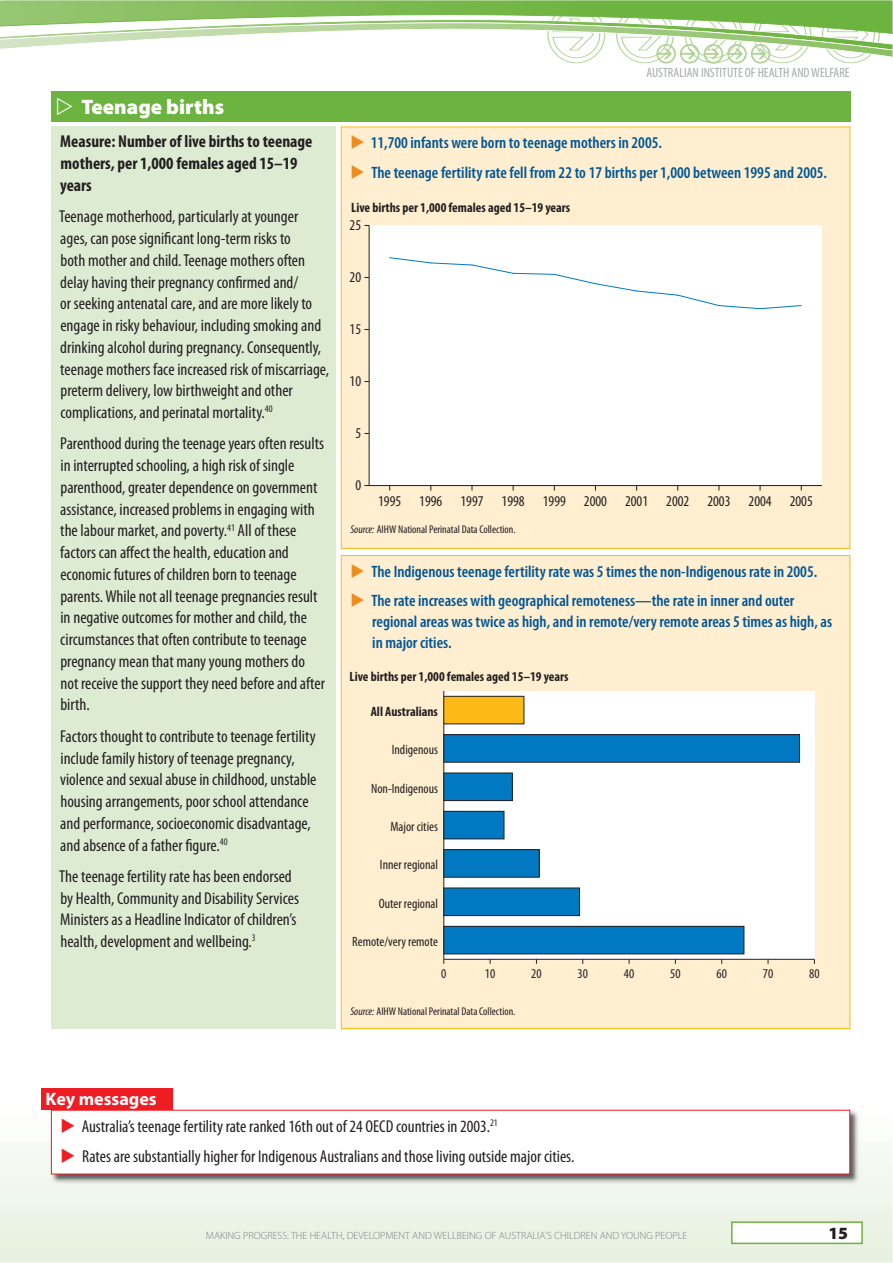
<style>
.page{position:relative;width:893px;height:1263px;background:#fff}
.page>*{position:absolute;margin:0;border:0;box-sizing:border-box;transform-origin:0 0}
.t1{font:900 21px "Myriad Pro";color:#fff}
.t2{font:700 18px "Myriad Pro";color:#fff}
.t3{font:condensed 17.25px/21.8px "Myriad Pro";color:#231f20}
.t4{font:700 condensed 17.25px/21.8px "Myriad Pro";color:#231f20}
.t5{font:900 17.25px "Myriad Pro";color:#231f20}
.t6{font:600 condensed 16.5px/29.5px "Myriad Pro";color:#005594}
.t7{font:condensed 15px "Myriad Pro";color:#231f20}
.t8{font:condensed 13.5px "Myriad Pro";color:#231f20}
.t9{font:700 condensed 13.5px "Myriad Pro";color:#231f20}
.t10{font:condensed 13.5px "Myriad Pro";color:#a8aaad}
.t11{font:condensed 11.25px "Myriad Pro";color:#231f20}
.t12{font:300 10.5px "Myriad Pro";color:#808285}
.s1{font-style:italic}
</style>
<div class="page">
<svg style="left:0;top:1088px;width:892px;height:175px"></svg>
<div style="left:732px;top:1222px;width:130px;height:21px;background:#fff"></div>
<div style="left:731px;top:1221px;width:132px;height:23px;border:1px solid #6db33f"></div>
<div style="left:341px;top:127px;width:509px;height:421px;background:#ffeecf"></div>
<div style="left:369px;top:225px;width:453px;height:261px;background:#fff"></div>
<hr style="left:369px;top:485px;width:453px;height:1px;background:#231f20">
<hr style="left:369px;top:225px;width:1px;height:261px;background:#231f20">
<svg style="left:389px;top:257px;width:413px;height:52px"></svg>
<div style="left:341px;top:556px;width:509px;height:473px;background:#ffeecf"></div>
<div style="left:444px;top:691px;width:370px;height:268px;background:#fff"></div>
<hr style="left:444px;top:959px;width:370px;height:1px;background:#231f20">
<hr style="left:443px;top:691px;width:1px;height:268px;background:#231f20">
<div style="left:444px;top:696px;width:80px;height:28px;background:#fdb916"></div>
<div style="left:444px;top:696px;width:80px;height:28px;border:1px solid #231f20"></div>
<div style="left:444px;top:735px;width:355px;height:27px;background:#0079c2"></div>
<div style="left:444px;top:734px;width:356px;height:28px;border:1px solid #231f20"></div>
<div style="left:444px;top:773px;width:68px;height:28px;background:#0079c2"></div>
<div style="left:444px;top:773px;width:68px;height:28px;border:1px solid #231f20"></div>
<div style="left:444px;top:811px;width:60px;height:28px;background:#0079c2"></div>
<div style="left:444px;top:811px;width:60px;height:28px;border:1px solid #231f20"></div>
<div style="left:444px;top:850px;width:95px;height:27px;background:#0079c2"></div>
<div style="left:444px;top:849px;width:95px;height:28px;border:1px solid #231f20"></div>
<div style="left:444px;top:888px;width:135px;height:28px;background:#0079c2"></div>
<div style="left:444px;top:888px;width:136px;height:28px;border:1px solid #231f20"></div>
<div style="left:444px;top:926px;width:300px;height:28px;background:#0079c2"></div>
<div style="left:444px;top:926px;width:300px;height:28px;border:1px solid #231f20"></div>
<div style="left:51px;top:126px;width:285px;height:903px;background:#ddebd3"></div>
<img style="left:51px;top:1109px;width:811px;height:77px">
<div style="left:51px;top:1110px;width:799px;height:64px;background:#fff"></div>
<div style="left:41px;top:1089px;width:132px;height:21px;background:#ee1d24"></div>
<svg style="left:0;top:0;width:892px;height:149px"></svg>
<p class="t1" style="left:81px;top:99px;width:144px">Teenage births</p>
<p class="t4" style="left:60px;top:132px;width:254px">Measure: Number of live births to teenage mothers, per 1,000 females aged 15–19 years</p>
<p class="t3" style="left:59px;top:207px;width:271px">Teenage motherhood, particularly at younger ages, can pose significant long-term risks to<br>both mother and child. Teenage mothers often delay having their pregnancy confirmed and/<br>or seeking antenatal care, and are more likely to engage in risky behaviour, including smoking and drinking alcohol during pregnancy. Consequently, teenage mothers face increased risk of miscarriage, preterm delivery, low birthweight and other complications, and perinatal mortality.<sup>40</sup></p>
<p class="t3" style="left:60px;top:435px;width:266px">Parenthood during the teenage years often results in interrupted schooling, a high risk of single parenthood, greater dependence on government assistance, increased problems in engaging with the labour market, and poverty.<sup>41</sup> All of these factors can affect the health, education and economic futures of children born to teenage parents. While not all teenage pregnancies result in negative outcomes for mother and child, the circumstances that often contribute to teenage pregnancy mean that many young mothers do not receive the support they need before and after birth.</p>
<p class="t3" style="left:60px;top:727px;width:258px">Factors thought to contribute to teenage fertility include family history of teenage pregnancy, violence and sexual abuse in childhood, unstable housing arrangements, poor school attendance and performance, socioeconomic disadvantage, and absence of a father figure.<sup>40</sup></p>
<p class="t3" style="left:59px;top:867px;width:241px">The teenage fertility rate has been endorsed by Health, Community and Disability Services Ministers as a Headline Indicator of children’s health, development and wellbeing.<sup>3</sup></p>
<p class="t10" style="left:646px;top:68px;width:205px">AUSTRALIAN INSTITUTE OF HEALTH AND WELFARE</p>
<p class="t6" style="left:371px;top:129px;width:458px">11,700 infants were born to teenage mothers in 2005.<br>The teenage fertility rate fell from 22 to 17 births per 1,000 between 1995 and 2005.</p>
<p class="t9" style="left:351px;top:203px;width:220px">Live births per 1,000 females aged 15–19 years</p>
<p class="t7" style="left:350px;top:219px;width:13px">25</p>
<p class="t7" style="left:350px;top:271px;width:13px">20</p>
<p class="t7" style="left:350px;top:323px;width:13px">15</p>
<p class="t7" style="left:350px;top:376px;width:13px">10</p>
<p class="t7" style="left:355px;top:428px;width:7px">5</p>
<p class="t7" style="left:355px;top:480px;width:7px">0</p>
<p class="t7" style="left:378px;top:495px;width:436px">1995 1996 1997 1998 1999 2000 2001 2002 2003 2004 2005</p>
<p class="t11" style="left:350px;top:525px;width:167px"><span class="s1">Source:</span> AIHW National Perinatal Data Collection.</p>
<p class="t6" style="left:371px;top:558px;width:447px">The Indigenous teenage fertility rate was 5 times the non-Indigenous rate in 2005.<br>The rate increases with geographical remoteness—the rate in inner and outer</p>
<p class="t6" style="left:372px;top:613px;width:461px;line-height:21px">regional areas was twice as high, and in remote/very remote areas 5 times as high, as in major cities.</p>
<p class="t9" style="left:350px;top:671px;width:220px">Live births per 1,000 females aged 15–19 years</p>
<p class="t9" style="left:371px;top:706px;width:69px">All Australians</p>
<p class="t8" style="left:392px;top:745px;width:48px">Indigenous</p>
<p class="t8" style="left:371px;top:783px;width:68px">Non-Indigenous</p>
<p class="t8" style="left:390px;top:821px;width:49px">Major cities</p>
<p class="t8" style="left:380px;top:860px;width:60px">Inner regional</p>
<p class="t8" style="left:379px;top:898px;width:61px">Outer regional</p>
<p class="t8" style="left:352px;top:936px;width:87px">Remote/very remote</p>
<p class="t8" style="left:441px;top:968px;width:7px">0</p>
<p class="t8" style="left:485px;top:968px;width:12px">10</p>
<p class="t8" style="left:531px;top:968px;width:12px">20</p>
<p class="t8" style="left:577px;top:968px;width:12px">30</p>
<p class="t8" style="left:624px;top:968px;width:12px">40</p>
<p class="t8" style="left:670px;top:968px;width:12px">50</p>
<p class="t8" style="left:716px;top:968px;width:12px">60</p>
<p class="t8" style="left:763px;top:968px;width:12px">70</p>
<p class="t8" style="left:809px;top:968px;width:12px">80</p>
<p class="t11" style="left:350px;top:1007px;width:167px"><span class="s1">Source:</span> AIHW National Perinatal Data Collection.</p>
<p class="t2" style="left:46px;top:1092px;width:113px">Key messages</p>
<p class="t3" style="left:82px;top:1113px;width:494px;line-height:29.5px">Australia’s teenage fertility rate ranked 16th out of 24 OECD countries in 2003.<sup>21<br></sup>Rates are substantially higher for Indigenous Australians and those living outside major cities.</p>
<p class="t12" style="left:206px;top:1229px;width:483px">MAKING PROGRESS: THE HEALTH, DEVELOPMENT AND WELLBEING OF AUSTRALIA’S CHILDREN AND YOUNG PEOPLE</p>
<p class="t5" style="left:828px;top:1226px;width:21px">15</p>
</div>
